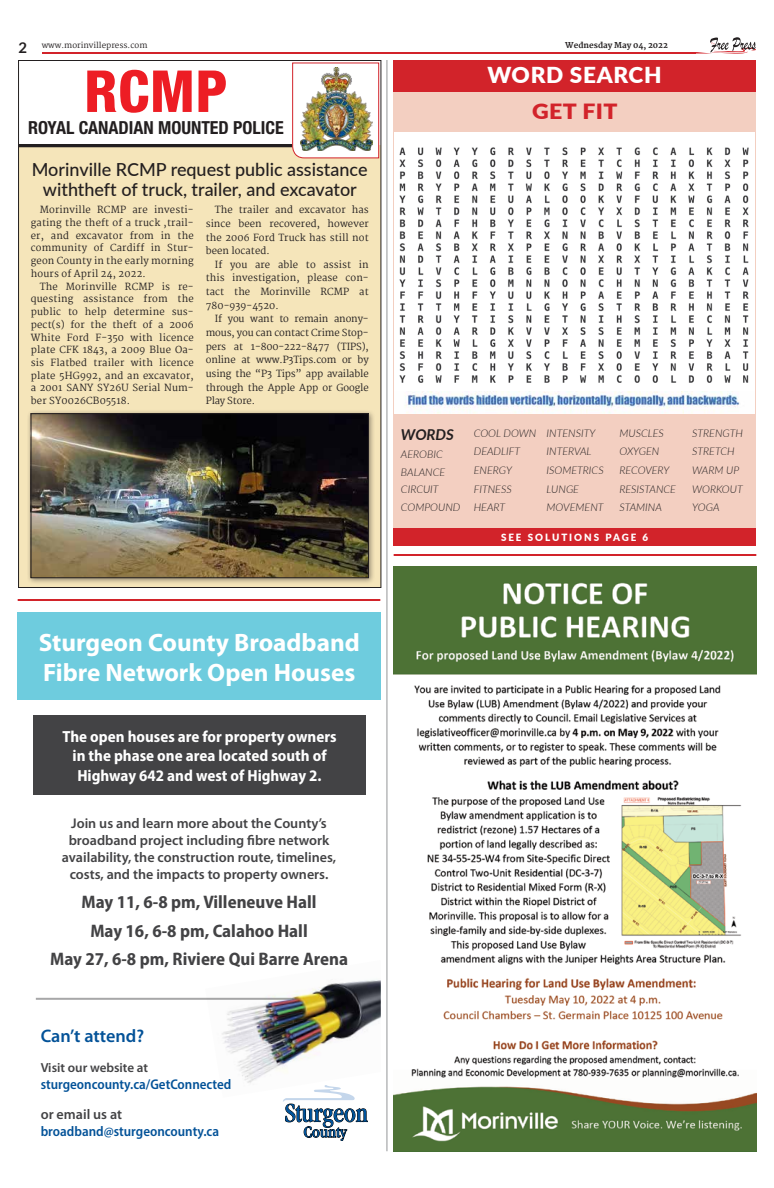
<style>
.page{position:relative;width:774px;height:1188px;background:#fff}
.page>*{position:absolute;margin:0;border:0;box-sizing:border-box;transform-origin:0 0}
.t1{font:800 condensed 58px "Helvetica Neue LT Pro";color:#ed1d24}
.t2{font:700 25.2px/30.3px "Myriad Pro";color:#fff}
.t3{font:900 22px "Lato";letter-spacing:.03em;color:#fff}
.t4{font:900 21px "Lato";letter-spacing:.02em;color:#d2232a;scale:1.1 1}
.t5{font:700 semi-condensed 18.2px/28.3px "Myriad Pro";color:#434345;text-align:center}
.t6{font:600 18.2px "Myriad Pro";color:#035298}
.t7{font:500 18px/20px "Lato";color:#231f20;text-align:center}
.t8{font:700 condensed 18px "Helvetica Neue LT Std";color:#231f20}
.t9{font:700 semi-condensed 16.1px/19.4px "Myriad Pro";color:#fff;text-align:center}
.t10{font:italic 700 15px "Lato";color:#231f20}
.t11{font:600 14.1px/16.9px "Myriad Pro";color:#434345;text-align:center}
.t12{font:600 semi-condensed 14.1px "Myriad Pro";color:#035298}
.t13{font:600 13.1px "Myriad Pro";color:#434345}
.t14{font:italic 300 10.7px/18.6px "Lato";color:#231f20}
.t15{font:900 10px "Lato";letter-spacing:.2em;color:#fff}
.t16{font:9.7px/12.7px "Martel";letter-spacing:.01em;color:#231f20;text-align:justify}
.t17{font:8px "Martel";color:#231f20}
.t18{font:800 8px "Martel";color:#231f20}
.s1{font-family:"Lato";font-weight:700;font-size:14.9px}
</style>
<div class="page">
<hr style="left:42px;top:52px;width:654px;height:2px;background:#d2232a">
<svg style="left:696px;top:37px;width:60px;height:17px"></svg>
<img style="left:393px;top:566px;width:363px;height:586px">
<hr style="left:387px;top:60px;width:1px;height:1091px;background:#939598">
<img style="left:205px;top:980px;width:176px;height:103px">
<div style="left:18px;top:612px;width:363px;height:88px;background:#6eccde"></div>
<svg style="left:283px;top:1085px;width:85px;height:56px"></svg>
<hr style="left:36px;top:998px;width:258px;height:2px;background:#434345">
<div style="left:33px;top:715px;width:333px;height:80px;background:#434345"></div>
<div style="left:18px;top:146px;width:363px;height:442px;background:#f5e5ba"></div>
<hr style="left:19px;top:144px;width:273px;height:3px;background:#231f20">
<svg style="left:292px;top:62px;width:88px;height:97px"></svg>
<img style="left:301px;top:68px;width:71px;height:82px">
<div style="left:27px;top:409px;width:349px;height:176px;background:#231f20;opacity:.5"></div>
<img style="left:33px;top:415px;width:334px;height:161px">
<div style="left:31px;top:413px;width:338px;height:165px;border:1px solid #231f20"></div>
<hr style="left:394px;top:554px;width:362px;height:2px;background:#d2232a">
<hr style="left:18px;top:599px;width:362px;height:2px;background:#d2232a">
<div style="left:393px;top:84px;width:363px;height:444px;background:#f3cfc1"></div>
<div style="left:393px;top:528px;width:363px;height:18px;background:#d2232a"></div>
<img style="left:394px;top:132px;width:361px;height:281px">
<div style="left:393px;top:60px;width:363px;height:31px;background:#d2232a"></div>
<p class="t17" style="left:18px;top:40px;width:131px"><span class="s1">2</span> www.morinvillepress.com</p>
<p class="t18" style="left:565px;top:40px;width:104px">Wednesday May 04, 2022</p>
<h1 class="t1" style="left:84px;top:55px;width:145px">RCMP</h1>
<h3 class="t8" style="left:28px;top:117px;width:257px">ROYAL CANADIAN MOUNTED POLICE</h3>
<h3 class="t7" style="left:32px;top:159px;width:337px">Morinville RCMP request public assistance withtheft of truck, trailer, and excavator</h3>
<p class="t16" style="left:31px;top:204px;width:164px;text-indent:9px">Morinville RCMP are investi&shy;gating the theft of a truck ,trail&shy;er, and excavator from in the community of Cardiff in Stur&shy;geon County in the early morning hours of April 24, 2022.</p>
<p class="t16" style="left:31px;top:280px;width:164px;text-indent:9px">The Morinville RCMP is re&shy;questing assistance from the public to help determine sus&shy;pect(s) for the theft of a 2006<br>White Ford F-350 with licence plate CFK 1843, a 2009 Blue Oa&shy;sis Flatbed trailer with licence plate 5HG992, and an excavator, a 2001 SANY SY26U Serial Num&shy;ber SY0026CB05518.</p>
<p class="t16" style="left:206px;top:203px;width:164px;line-height:13.6px;text-indent:9px">The trailer and excavator has since been recovered, however the 2006 Ford Truck has still not been located.</p>
<p class="t16" style="left:206px;top:258px;width:164px;line-height:13.6px;text-indent:9px">If you are able to assist in this investigation, please con&shy;tact the Morinville RCMP at 780-939-4520.</p>
<p class="t16" style="left:206px;top:312px;width:164px;line-height:13.6px;text-indent:9px">If you want to remain anony&shy;mous, you can contact Crime Stop&shy;pers at 1-800-222-8477 (TIPS), online at www.P3Tips.com or by using the “P3 Tips” app available through the Apple App or Google Play Store.</p>
<h3 class="t3" style="left:487px;top:58px;width:176px">WORD SEARCH</h3>
<h3 class="t4" style="left:532px;top:95px;width:79px">GET FIT</h3>
<h3 class="t10" style="left:401px;top:424px;width:54px">WORDS</h3>
<p class="t14" style="left:401px;top:445px;width:61px;line-height:17.8px">AEROBIC<br>BALANCE<br>CIRCUIT<br>COMPOUND</p>
<p class="t14" style="left:474px;top:423px;width:64px">COOL DOWN<br>DEADLIFT<br>ENERGY<br>FITNESS<br>HEART</p>
<p class="t14" style="left:547px;top:423px;width:59px">INTENSITY<br>INTERVAL<br>ISOMETRICS<br>LUNGE<br>MOVEMENT</p>
<p class="t14" style="left:619px;top:423px;width:58px">MUSCLES<br>OXYGEN<br>RECOVERY<br>RESISTANCE<br>STAMINA</p>
<p class="t14" style="left:692px;top:423px;width:52px">STRENGTH<br>STRETCH<br>WARM UP<br>WORKOUT<br>YOGA</p>
<p class="t15" style="left:501px;top:530px;width:149px">SEE SOLUTIONS PAGE 6</p>
<h2 class="t2" style="left:39px;top:626px;width:323px">Sturgeon County Broadband<br>Fibre Network Open Houses</h2>
<h3 class="t9" style="left:62px;top:726px;width:276px">The open houses are for property owners in the phase one area located south of<br>Highway 642 and west of Highway 2.</h3>
<h3 class="t11" style="left:62px;top:814px;width:276px">Join us and learn more about the County’s broadband project including fibre network availability, the construction route, timelines, costs, and the impacts to property owners.</h3>
<h3 class="t5" style="left:50px;top:887px;width:299px">May 11, 6-8 pm, Villeneuve Hall<br>May 16, 6-8 pm, Calahoo Hall<br>May 27, 6-8 pm, Riviere Qui Barre Arena</h3>
<h3 class="t6" style="left:41px;top:1025px;width:105px">Can’t attend?</h3>
<h3 class="t13" style="left:41px;top:1059px;width:109px">Visit our website at</h3>
<h3 class="t12" style="left:41px;top:1075px;width:192px">sturgeoncounty.ca/GetConnected</h3>
<h3 class="t11" style="left:41px;top:1106px;width:83px">or email us at</h3>
<h3 class="t12" style="left:41px;top:1123px;width:180px">broadband@sturgeoncounty.ca</h3>
</div>
